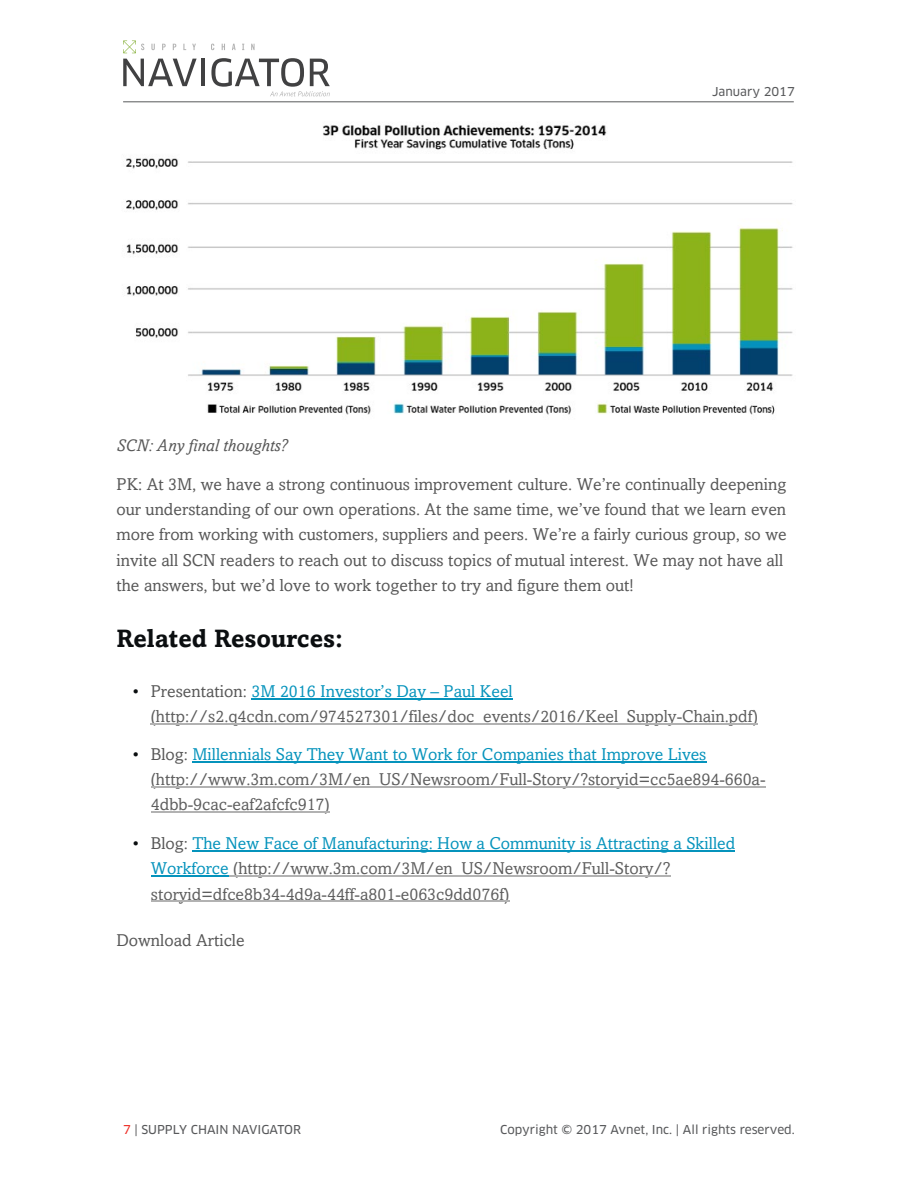
<style>
.page{position:relative;width:918px;height:1188px;background:#fff}
.page>*{position:absolute;margin:0;border:0;box-sizing:border-box;transform-origin:0 0}
.t1{font:700 25.2px "Amasis ETW01";color:#0b0e10}
.t2{font:17.1px/25.2px "Amasis ETW01";color:#5e5e5e}
.t3{font:17.1px/25.2px "Amasis ETW01";color:#575757}
.t4{font:italic 17.1px "Amasis ETW01";color:#575757}
.t5{font:17.1px "Amasis ETW01";color:#0b0e10}
.t6{font:12px "Clan OT News";color:#58595b}
.s1{color:#575757}
.s2{color:#0593bc}
.s3{color:#ee3129}
</style>
<div class="page">
<img style="left:126px;top:124px;width:667px;height:291px">
<hr style="left:251px;top:698px;width:262px;height:1px;background:#0593bc">
<hr style="left:151px;top:723px;width:607px;height:2px;background:#b2b2b2">
<hr style="left:192px;top:761px;width:514px;height:1px;background:#0593bc">
<hr style="left:151px;top:786px;width:615px;height:1px;background:#b2b2b2">
<hr style="left:151px;top:811px;width:179px;height:2px;background:#b2b2b2">
<hr style="left:192px;top:850px;width:543px;height:2px;background:#0593bc">
<hr style="left:151px;top:876px;width:78px;height:1px;background:#0593bc">
<hr style="left:229px;top:876px;width:441px;height:1px;background:#b2b2b2">
<hr style="left:151px;top:901px;width:358px;height:1px;background:#b2b2b2">
<hr style="left:123px;top:101px;width:671px;height:1px;background:#58595b">
<svg style="left:151px;top:44px;width:4px;height:6px"></svg>
<svg style="left:162px;top:44px;width:4px;height:6px"></svg>
<svg style="left:173px;top:44px;width:3px;height:6px"></svg>
<svg style="left:183px;top:44px;width:3px;height:6px"></svg>
<svg style="left:192px;top:44px;width:4px;height:6px"></svg>
<svg style="left:211px;top:44px;width:3px;height:6px"></svg>
<svg style="left:222px;top:44px;width:3px;height:6px"></svg>
<svg style="left:232px;top:44px;width:4px;height:6px"></svg>
<svg style="left:251px;top:44px;width:4px;height:6px"></svg>
<svg style="left:123px;top:59px;width:74px;height:27px"></svg>
<hr style="left:201px;top:59px;width:4px;height:27px;background:#414142">
<svg style="left:123px;top:41px;width:21px;height:12px"></svg>
<svg style="left:211px;top:58px;width:119px;height:38px"></svg>
<svg style="left:242px;top:44px;width:2px;height:6px"></svg>
<p class="t6" style="left:712px;top:85px;width:84px">January 2017</p>
<p class="t4" style="left:116px;top:436px;width:173px">SCN: Any final thoughts?</p>
<p class="t3" style="left:116px;top:472px;width:672px">PK: At 3M, we have a strong continuous improvement culture. We’re continually deepening our understanding of our own operations. At the same time, we’ve found that we learn even more from working with customers, suppliers and peers. We’re a fairly curious group, so we invite all SCN readers to reach out to discuss topics of mutual interest. We may not have all the answers, but we’d love to work together to try and figure them out!</p>
<h1 class="t1" style="left:116px;top:623px;width:228px">Related Resources:</h1>
<p class="t2" style="left:151px;top:679px;width:609px"><span class="s1">Presentation:</span> <span class="s2">3M 2016 Investor’s Day – Paul Keel </span>(http://s2.q4cdn.com/974527301/files/doc_events/2016/Keel_Supply-Chain.pdf)</p>
<p class="t2" style="left:151px;top:742px;width:616px"><span class="s1">Blog:</span> <span class="s2">Millennials Say They Want to Work for Companies that Improve Lives </span>(http://www.3m.com/3M/en_US/Newsroom/Full-Story/?storyid=cc5ae894-660a-<br>4dbb-9cac-eaf2afcfc917)</p>
<p class="t2" style="left:151px;top:831px;width:586px"><span class="s1">Blog:</span> <span class="s2">The New Face of Manufacturing: How a Community is Attracting a Skilled<br>Workforce</span> (http://www.3m.com/3M/en_US/Newsroom/Full-Story/? storyid=dfce8b34-4d9a-44ff-a801-e063c9dd076f)</p>
<p class="t3" style="left:116px;top:928px;width:130px">Download Article</p>
<p class="t5" style="left:133px;top:681px;width:8px">•</p>
<p class="t5" style="left:133px;top:744px;width:8px">•</p>
<p class="t5" style="left:133px;top:833px;width:8px">•</p>
<p class="t6" style="left:123px;top:1122px;width:179px"><span class="s3">7</span> | SUPPLY CHAIN NAVIGATOR</p>
<p class="t6" style="left:500px;top:1122px;width:296px">Copyright © 2017 Avnet, Inc. | All rights reserved.</p>
</div>
